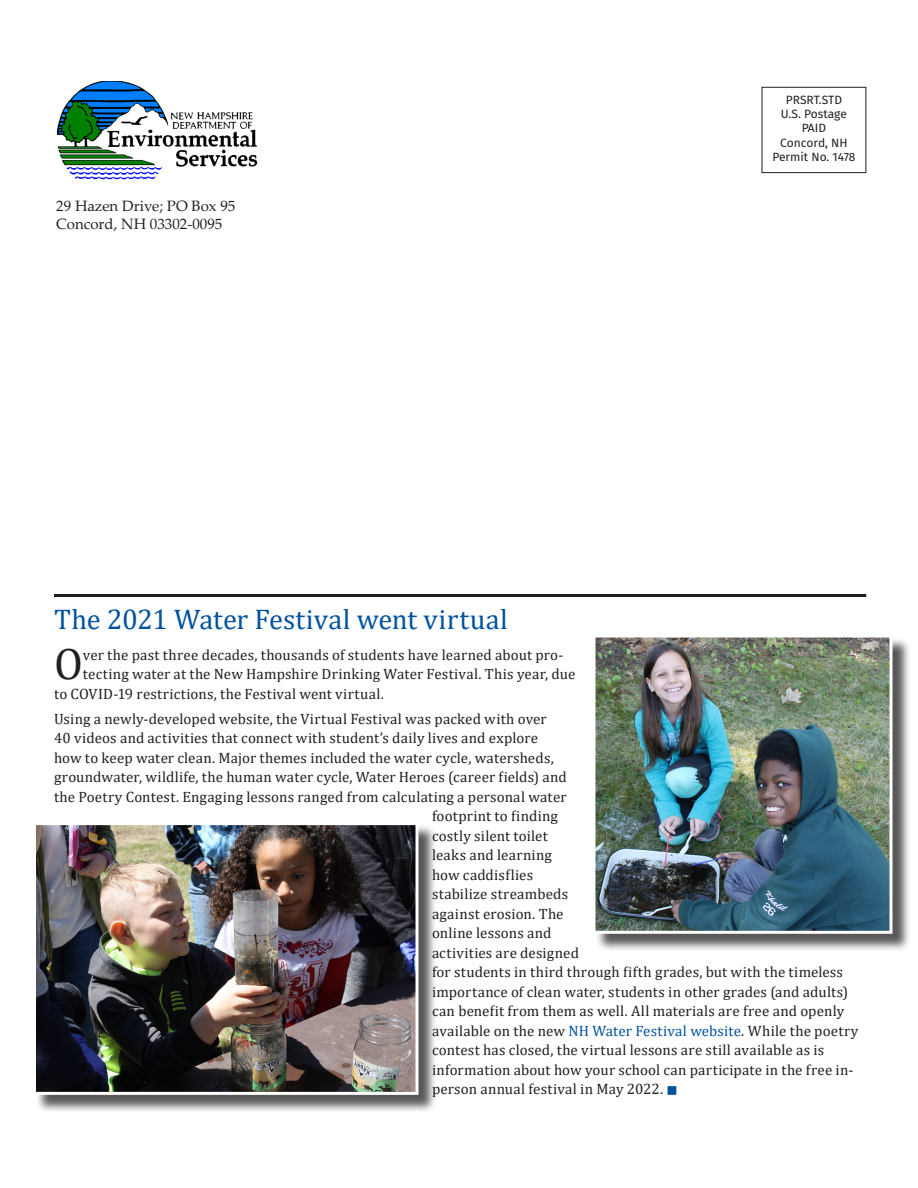
<style>
.page{position:relative;width:918px;height:1188px;background:#fff}
.page>*{position:absolute;margin:0;border:0;box-sizing:border-box;transform-origin:0 0}
.BT_1stP{font:44.25px "Cambria";color:#231f20}
.Head-18{font:28.5px "Cambria";color:#00529f}
.BT_1stP-2{font:15px "Cambria";letter-spacing:.01em;color:#231f20}
.t1{font:15px "Palatino Linotype";color:#231f20}
.t2{font:12px "Fira Sans";color:#231f20}
.s1{color:#00529f}
</style>
<div class="page">
<div style="left:762px;top:87px;width:104px;height:86px;border:1px solid #231f20"></div>
<hr style="left:54px;top:594px;width:812px;height:3px;background:#231f20">
<img style="left:56px;top:81px;width:201px;height:99px">
<div style="left:595px;top:637px;width:316px;height:316px;background:#231f20;opacity:.75"></div>
<img style="left:596px;top:638px;width:292px;height:292px">
<div style="left:592px;top:634px;width:300px;height:300px;border:3px solid #fff"></div>
<div style="left:35px;top:824px;width:402px;height:289px;background:#231f20;opacity:.75"></div>
<img style="left:37px;top:826px;width:377px;height:265px">
<div style="left:33px;top:822px;width:385px;height:273px;border:3px solid #fff"></div>
<p class="t1" style="left:56px;top:195px;width:181px">29 Hazen Drive; PO Box 95</p>
<p class="t1" style="left:56px;top:213px;width:168px">Concord, NH 03302-0095</p>
<p class="t2" style="left:786px;top:91px;width:58px">PRSRT.STD</p>
<p class="t2" style="left:781px;top:105px;width:68px">U.S. Postage</p>
<p class="t2" style="left:802px;top:120px;width:26px">PAID</p>
<p class="t2" style="left:780px;top:134px;width:69px">Concord, NH</p>
<p class="t2" style="left:772px;top:149px;width:85px">Permit No. 1478</p>
<p class="Head-18" style="left:54px;top:602px;width:455px">The 2021 Water Festival went virtual</p>
<p class="BT_1stP" style="left:54px;top:638px;width:30px">O</p>
<p class="BT_1stP-2" style="left:83px;top:646px;width:482px">ver the past three decades, thousands of students have learned about pro-</p>
<p class="BT_1stP-2" style="left:83px;top:665px;width:494px">tecting water at the New Hampshire Drinking Water Festival. This year, due</p>
<p class="BT_1stP-2" style="left:54px;top:685px;width:331px">to COVID-19 restrictions, the Festival went virtual.</p>
<p class="BT_1stP-2" style="left:54px;top:710px;width:494px">Using a newly-developed website, the Virtual Festival was packed with over</p>
<p class="BT_1stP-2" style="left:54px;top:729px;width:486px">40 videos and activities that connect with student’s daily lives and explore</p>
<p class="BT_1stP-2" style="left:54px;top:749px;width:501px">how to keep water clean. Major themes included the water cycle, watersheds,</p>
<p class="BT_1stP-2" style="left:54px;top:768px;width:514px">groundwater, wildlife, the human water cycle, Water Heroes (career fields) and</p>
<p class="BT_1stP-2" style="left:54px;top:788px;width:514px">the Poetry Contest. Engaging lessons ranged from calculating a personal water</p>
<p class="BT_1stP-2" style="left:432px;top:807px;width:128px">footprint to finding</p>
<p class="BT_1stP-2" style="left:432px;top:827px;width:117px">costly silent toilet</p>
<p class="BT_1stP-2" style="left:432px;top:846px;width:121px">leaks and learning</p>
<p class="BT_1stP-2" style="left:432px;top:866px;width:103px">how caddisflies</p>
<p class="BT_1stP-2" style="left:432px;top:885px;width:138px">stabilize streambeds</p>
<p class="BT_1stP-2" style="left:432px;top:905px;width:133px">against erosion. The</p>
<p class="BT_1stP-2" style="left:432px;top:924px;width:121px">online lessons and</p>
<p class="BT_1stP-2" style="left:432px;top:944px;width:149px">activities are designed</p>
<p class="BT_1stP-2" style="left:432px;top:963px;width:413px">for students in third through fifth grades, but with the timeless</p>
<p class="BT_1stP-2" style="left:432px;top:983px;width:418px">importance of clean water, students in other grades (and adults)</p>
<p class="BT_1stP-2" style="left:432px;top:1002px;width:414px">can benefit from them as well. All materials are free and openly</p>
<p class="BT_1stP-2" style="left:432px;top:1022px;width:428px">available on the new <span class="s1">NH Water Festival website</span>. While the poetry</p>
<p class="BT_1stP-2" style="left:432px;top:1041px;width:394px">contest has closed, the virtual lessons are still available as is</p>
<p class="BT_1stP-2" style="left:432px;top:1061px;width:423px">information about how your school can participate in the free in-</p>
<p class="BT_1stP-2" style="left:432px;top:1080px;width:247px">person annual festival in May 2022. <span class="s1">■</span></p>
</div>
